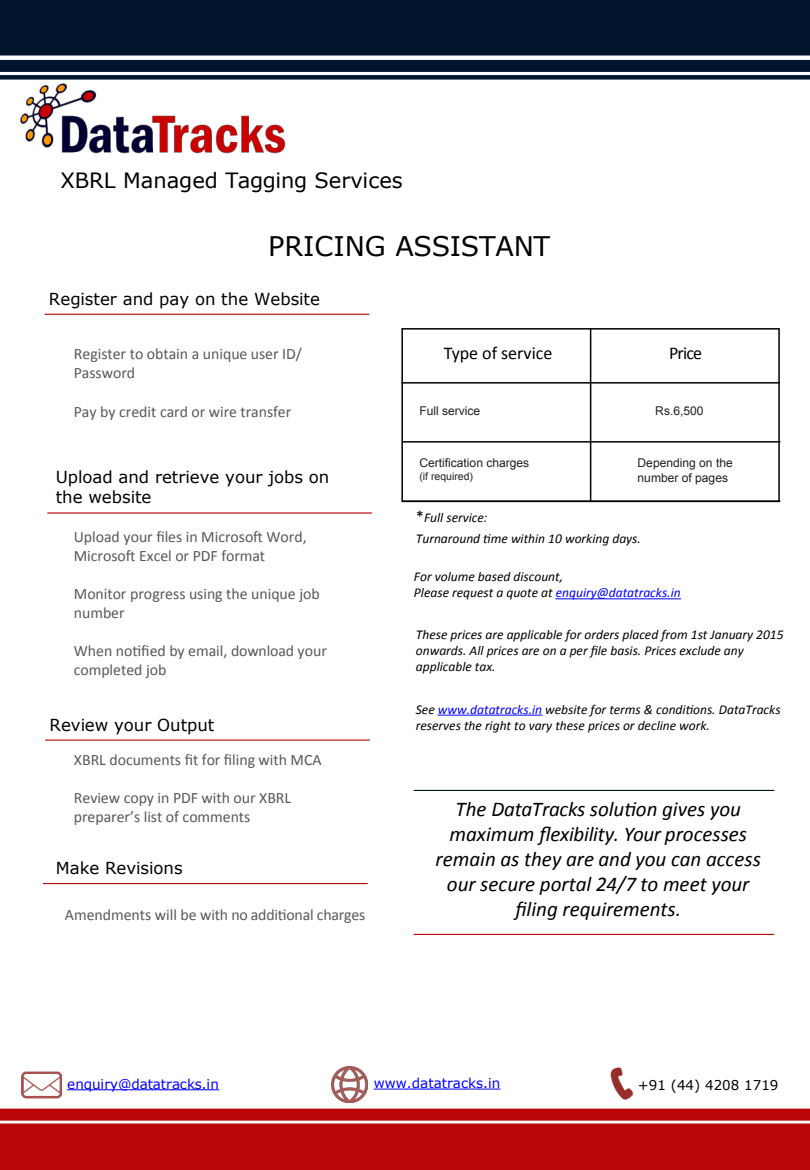
<style>
.page{position:relative;width:810px;height:1170px;background:#fff}
.page>*{position:absolute;margin:0;border:0;box-sizing:border-box;transform-origin:0 0}
.t1{font:27px "Verdana";letter-spacing:-.005em;color:#000}
.t2{font:italic 21px/25.2px "Calibri";color:#000;text-align:center}
.t3{font:21px "Verdana";letter-spacing:-.005em;color:#000}
.t4{font:18px "Calibri";color:#000}
.t5{font:16.5px/19.8px "Verdana";color:#000}
.t6{font:15.9px/19px "Calibri";letter-spacing:-.005em;color:#585858}
.t7{font:italic 13.5px/16.2px "Calibri";color:#000}
.t8{font:13.5px "Verdana";color:#00f}
.t9{font:13.5px "Verdana";color:#000}
.t10{font:12px/14.4px "Arial";color:#231f20}
.t11{font:10.5px "Arial";color:#231f20}
.s1{font-style:normal;font-size:16.5px}
.s2{color:#00f}
</style>
<div class="page">
<img style="left:0;top:59px;width:810px;height:1050px">
<div style="left:0;top:0;width:810px;height:56px;background:#01162c"></div>
<svg style="left:0;top:60px;width:810px;height:12px;background:#02172d"></svg>
<div style="left:0;top:75px;width:810px;height:5px;background:#01162c"></div>
<img style="left:18px;top:81px;width:270px;height:75px">
<div style="left:0;top:1109px;width:810px;height:61px;background:#b90505"></div>
<hr style="left:45px;top:314px;width:324px;height:1px;background:#b90505">
<hr style="left:48px;top:512px;width:324px;height:2px;background:#b90505">
<hr style="left:46px;top:740px;width:324px;height:1px;background:#b90505">
<hr style="left:43px;top:883px;width:324px;height:1px;background:#b90505">
<hr style="left:414px;top:790px;width:360px;height:1px;background:#01162c">
<hr style="left:414px;top:934px;width:360px;height:1px;background:#b90505">
<img style="left:22px;top:1066px;width:39px;height:39px">
<img style="left:331px;top:1066px;width:36px;height:36px">
<img style="left:610px;top:1067px;width:25px;height:35px">
<hr style="left:556px;top:598px;width:125px;height:1px;background:#00f">
<hr style="left:438px;top:715px;width:104px;height:1px;background:#00f">
<svg style="left:67px;top:1089px;width:152px;height:1px"></svg>
<hr style="left:374px;top:1089px;width:33px;height:1px;background:#00f">
<svg style="left:407px;top:1089px;width:40px;height:1px"></svg>
<hr style="left:447px;top:1089px;width:53px;height:1px;background:#00f">
<div style="left:401px;top:328px;width:379px;height:174px;background:#fff;border:2px solid #000"></div>
<hr style="left:401px;top:382px;width:379px;height:2px;background:#000">
<hr style="left:402px;top:441px;width:378px;height:2px;background:#000">
<hr style="left:402px;top:501px;width:378px;height:1px;background:#000">
<hr style="left:590px;top:328px;width:1px;height:173px;background:#000">
<h2 class="t3" style="left:60px;top:166px;width:344px">XBRL Managed Tagging Services</h2>
<h1 class="t1" style="left:268px;top:227px;width:283px">PRICING ASSISTANT</h1>
<p class="t5" style="left:49px;top:289px;width:273px">Register and pay on the Website</p>
<p class="t6" style="left:74px;top:344px;width:230px">Register to obtain a unique user ID/<br>Password</p>
<p class="t6" style="left:74px;top:402px;width:219px">Pay by credit card or wire transfer</p>
<h3 class="t4" style="left:444px;top:341px;width:110px">Type of service</h3>
<h3 class="t4" style="left:669px;top:341px;width:34px">Price</h3>
<p class="t10" style="left:655px;top:404px;width:50px">Rs.6,500</p>
<p class="t10" style="left:419px;top:404px;width:62px">Full service</p>
<p class="t5" style="left:56px;top:467px;width:275px">Upload and retrieve your jobs on the website</p>
<p class="t6" style="left:74px;top:527px;width:234px">Upload your files in Microsoft Word,<br>Microsoft Excel or PDF format</p>
<p class="t6" style="left:74px;top:584px;width:247px">Monitor progress using the unique job number</p>
<p class="t6" style="left:74px;top:641px;width:255px">When notified by email, download your completed job</p>
<p class="t5" style="left:50px;top:715px;width:166px">Review your Output</p>
<p class="t6" style="left:74px;top:751px;width:249px">XBRL documents fit for filing with MCA</p>
<p class="t6" style="left:74px;top:789px;width:219px">Review copy in PDF with our XBRL preparer’s list of comments</p>
<p class="t5" style="left:56px;top:858px;width:128px">Make Revisions</p>
<p class="t6" style="left:65px;top:906px;width:302px">Amendments will be with no additional charges</p>
<p class="t10" style="left:419px;top:456px;width:111px">Certification charges</p>
<p class="t11" style="left:419px;top:469px;width:55px">(if required)</p>
<p class="t10" style="left:638px;top:456px;width:97px">Depending on the number of pages</p>
<p class="t7" style="left:416px;top:506px;width:227px;line-height:21.5px"><span class="s1">*</span>Full service:<br>Turnaround time within 10 working days.</p>
<p class="t7" style="left:414px;top:568px;width:268px">For volume based discount,<br>Please request a quote at <span class="s2">enquiry@datatracks.in</span></p>
<p class="t7" style="left:416px;top:626px;width:369px">These prices are applicable for orders placed from 1st January 2015 onwards. All prices are on a per file basis. Prices exclude any applicable tax.</p>
<p class="t7" style="left:416px;top:701px;width:366px">See <span class="s2">www.datatracks.in</span> website for terms &amp; conditions. DataTracks reserves the right to vary these prices or decline work.</p>
<h2 class="t2" style="left:436px;top:795px;width:327px">The DataTracks solution gives you maximum flexibility. Your processes remain as they are and you can access our secure portal 24/7 to meet your filing requirements.</h2>
<p class="t8" style="left:67px;top:1074px;width:153px">enquiry@datatracks.in</p>
<p class="t8" style="left:374px;top:1074px;width:128px">www.datatracks.in</p>
<p class="t9" style="left:638px;top:1075px;width:142px">+91 (44) 4208 1719</p>
</div>
